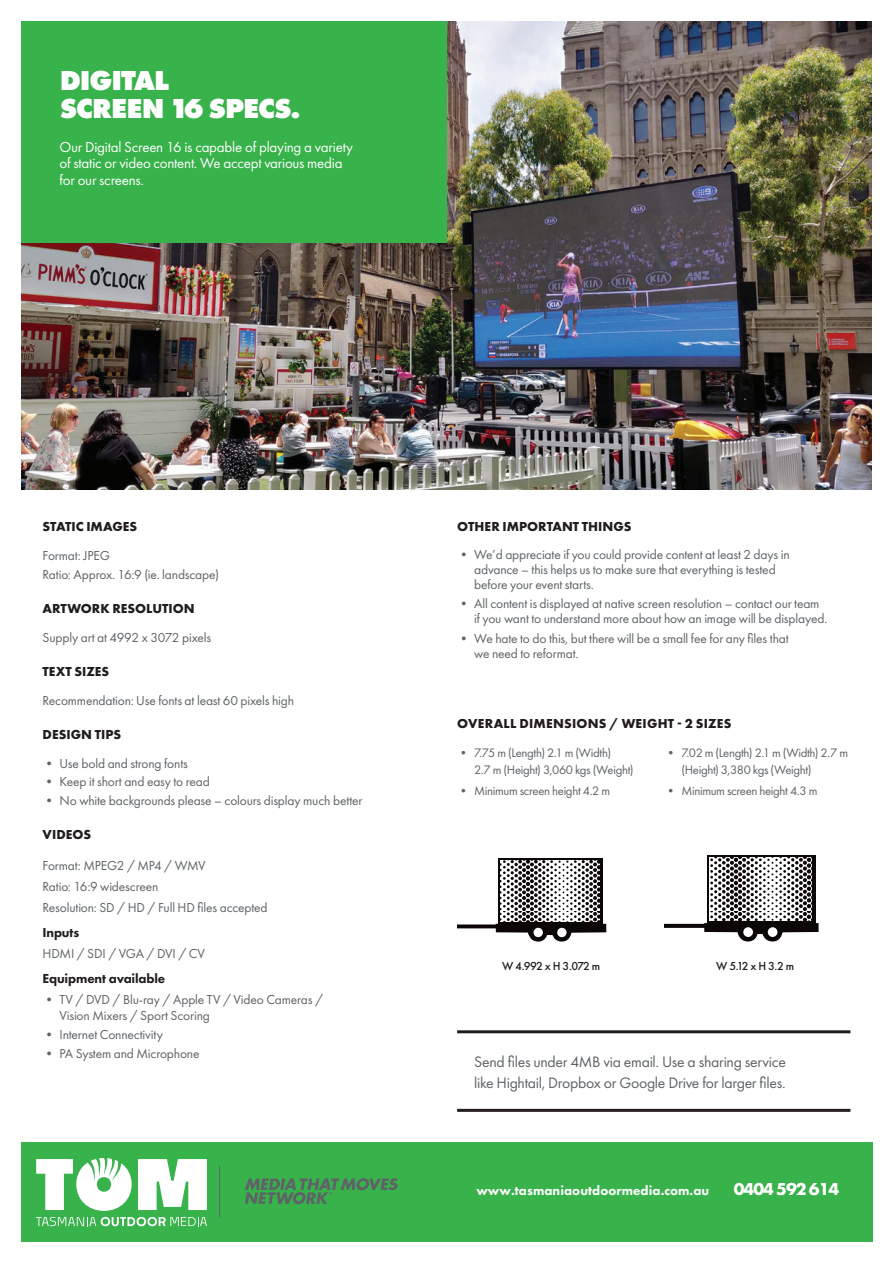
<style>
.page{position:relative;width:893px;height:1263px;background:#fff}
.page>*{position:absolute;margin:0;border:0;box-sizing:border-box;transform-origin:0 0}
.t1{font:800 28.5px/28.5px "Futura PT";letter-spacing:-.035em;color:#fff}
.t2{font:700 18px "Futura PT";letter-spacing:-.055em;color:#fff}
.t3{font:15.75px/21px "Futura PT";letter-spacing:-.02em;color:#5e6367}
.t4{font:15px/16.5px "Futura PT";letter-spacing:-.015em;color:#fff}
.t5{font:13.5px/15px "Futura PT";letter-spacing:-.01em;color:#5e6367}
.t6{font:700 13.5px "Futura PT";letter-spacing:.005em;color:#211d1e}
.t7{font:800 13.5px "Futura PT";letter-spacing:.005em;color:#fff}
.t8{font:800 13.5px "Futura PT";letter-spacing:-.01em;color:#211d1e}
.t9{font:12.75px/16.5px "Futura PT";letter-spacing:-.025em;color:#5e6367}
.t10{font:500 12px "Futura PT";letter-spacing:-.07em;color:#211d1e}
</style>
<div class="page">
<div style="left:21px;top:1142px;width:851px;height:100px;background:#38b24a"></div>
<hr style="left:219px;top:1166px;width:1px;height:50px;background:#5e6367">
<svg style="left:245px;top:1178px;width:153px;height:26px"></svg>
<img style="left:21px;top:21px;width:851px;height:468px">
<div style="left:21px;top:21px;width:425px;height:221px;background:#38b24a"></div>
<hr style="left:457px;top:1109px;width:393px;height:3px;background:#211d1e">
<hr style="left:457px;top:1030px;width:393px;height:3px;background:#211d1e">
<svg style="left:498px;top:858px;width:105px;height:66px"></svg>
<svg style="left:457px;top:924px;width:149px;height:17px"></svg>
<svg style="left:501px;top:860px;width:99px;height:61px"></svg>
<div style="left:707px;top:855px;width:108px;height:68px;background:#0a0706"></div>
<svg style="left:664px;top:923px;width:155px;height:18px"></svg>
<div style="left:756px;top:929px;width:8px;height:5px;background:#0a0706"></div>
<svg style="left:709px;top:857px;width:103px;height:64px"></svg>
<svg style="left:36px;top:1217px;width:171px;height:9px"></svg>
<svg style="left:138px;top:1159px;width:69px;height:51px;background:#e3f4e5"></svg>
<svg style="left:36px;top:1158px;width:96px;height:53px"></svg>
<h1 class="t1" style="left:60px;top:65px;width:243px">DIGITAL<br>SCREEN 16 SPECS.</h1>
<p class="t4" style="left:60px;top:138px;width:295px">Our Digital Screen 16 is capable of playing a variety of static or video content. We accept various media for our screens.</p>
<p class="t6" style="left:43px;top:518px;width:96px">STATIC IMAGES</p>
<p class="t5" style="left:43px;top:547px;width:178px;line-height:18.6px">Format: JPEG<br>Ratio: Approx. 16:9 (ie. landscape)</p>
<p class="t6" style="left:43px;top:599px;width:154px">ARTWORK RESOLUTION</p>
<p class="t5" style="left:43px;top:630px;width:170px">Supply art at 4992 x 3072 pixels</p>
<p class="t6" style="left:43px;top:662px;width:68px">TEXT SIZES</p>
<p class="t5" style="left:43px;top:693px;width:253px">Recommendation: Use fonts at least 60 pixels high</p>
<p class="t6" style="left:43px;top:725px;width:80px">DESIGN TIPS</p>
<p class="t5" style="left:43px;top:756px;width:147px">• Use bold and strong fonts</p>
<p class="t5" style="left:43px;top:774px;width:169px">• Keep it short and easy to read</p>
<p class="t5" style="left:43px;top:793px;width:321px">• No white backgrounds please – colours display much better</p>
<p class="t6" style="left:43px;top:825px;width:50px">VIDEOS</p>
<p class="t5" style="left:43px;top:855px;width:227px;line-height:20.9px">Format: MPEG2 / MP4 / WMV<br>Ratio: 16:9 widescreen<br>Resolution: SD / HD / Full HD files accepted</p>
<p class="t8" style="left:43px;top:924px;width:38px">Inputs</p>
<p class="t5" style="left:43px;top:946px;width:164px">HDMI / SDI / VGA / DVI / CV</p>
<p class="t8" style="left:43px;top:970px;width:124px">Equipment available</p>
<p class="t5" style="left:60px;top:991px;width:265px;line-height:16.5px;text-indent:-17px">• TV / DVD / Blu-ray / Apple TV / Video Cameras /<br>Vision Mixers / Sport Scoring</p>
<p class="t5" style="left:43px;top:1027px;width:122px">• Internet Connectivity</p>
<p class="t5" style="left:43px;top:1045px;width:159px">• PA System and Microphone</p>
<p class="t6" style="left:457px;top:518px;width:176px">OTHER IMPORTANT THINGS</p>
<p class="t5" style="left:474px;top:547px;width:317px;text-indent:-17px">• We’d appreciate if you could provide content at least 2 days in advance – this helps us to make sure that everything is tested before your event starts.</p>
<p class="t5" style="left:474px;top:596px;width:355px;text-indent:-17px">• All content is displayed at native screen resolution – contact our team if you want to understand more about how an image will be displayed.</p>
<p class="t5" style="left:474px;top:630px;width:316px;text-indent:-17px">• We hate to do this, but there will be a small fee for any files that we need to reformat.</p>
<p class="t6" style="left:457px;top:715px;width:276px">OVERALL DIMENSIONS / WEIGHT 2 SIZES</p>
<p class="t9" style="left:474px;top:745px;width:161px;text-indent:-17px">• 7.75 m (Length) 2.1 m (Width)<br>2.7 m (Height) 3,060 kgs (Weight)</p>
<p class="t9" style="left:457px;top:782px;width:155px">• Minimum screen height 4.2 m</p>
<p class="t9" style="left:681px;top:745px;width:168px;text-indent:-17px">• 7.02 m (Length) 2.1 m (Width) 2.7 m (Height) 3,380 kgs (Weight)</p>
<p class="t9" style="left:664px;top:782px;width:155px">• Minimum screen height 4.3 m</p>
<p class="t10" style="left:502px;top:958px;width:100px">W 4.992 x H 3.072 m</p>
<p class="t10" style="left:716px;top:958px;width:80px">W 5.12 x H 3.2 m</p>
<p class="t3" style="left:474px;top:1051px;width:313px">Send files under 4MB via email. Use a sharing service like Hightail, Dropbox or Google Drive for larger files.</p>
<p class="t7" style="left:476px;top:1182px;width:234px">www.tasmaniaoutdoormedia.com.au</p>
<h2 class="t2" style="left:734px;top:1178px;width:107px">0404 592 614</h2>
</div>
